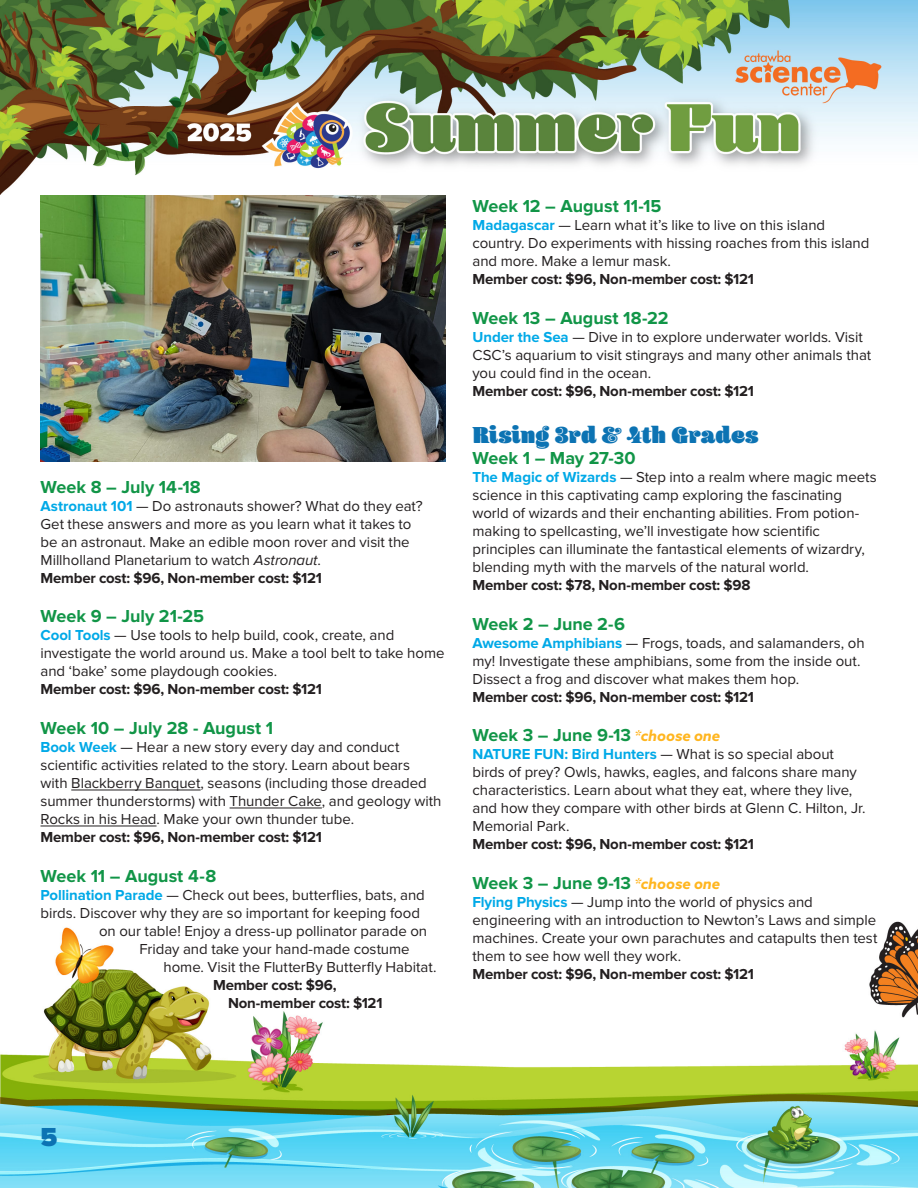
<style>
.page{position:relative;width:918px;height:1188px;background:#fff}
.page>*{position:absolute;margin:0;border:0;box-sizing:border-box;transform-origin:0 0}
.t1{font:900 27px "Proxima Nova";color:#0c73b3}
.t2{font:900 24px "Blenny";letter-spacing:.005em;color:#0c73b3}
.t3{font:700 18px "Proxima Nova";color:#119547}
.t4{font:15px/18px "Proxima Nova";letter-spacing:-.005em;color:#231f20}
.t5{font:700 15px "Proxima Nova";letter-spacing:-.015em;color:#231f20}
.s1{font-weight:700;color:#00a9e7}
.s2{font-style:italic}
.s3{font-family:"Azo Sans";font-style:italic;font-size:15px;color:#ffb620}
</style>
<div class="page">
<img style="left:0;top:0;width:918px;height:200px">
<img style="left:0;top:921px;width:918px;height:267px">
<hr style="left:71px;top:790px;width:130px;height:1px;background:#231f20">
<hr style="left:230px;top:808px;width:92px;height:1px;background:#231f20">
<hr style="left:40px;top:826px;width:117px;height:1px;background:#231f20">
<img style="left:41px;top:196px;width:405px;height:265px">
<p class="t3" style="left:40px;top:476px;width:162px">Week 8 – July 14-18</p>
<p class="t4" style="left:40px;top:497px;width:384px"><span class="s1">Astronaut 101</span> — Do astronauts shower? What do they eat?<br>Get these answers and more as you learn what it takes to be an astronaut. Make an edible moon rover and visit the Millholland Planetarium to watch <span class="s2">Astronaut</span>.</p>
<p class="t5" style="left:40px;top:569px;width:283px">Member cost: $96, Non-member cost: $121</p>
<p class="t3" style="left:40px;top:606px;width:165px">Week 9 – July 21-25</p>
<p class="t4" style="left:40px;top:627px;width:406px"><span class="s1">Cool Tools</span> — Use tools to help build, cook, create, and investigate the world around us. Make a tool belt to take home and ‘bake’ some playdough cookies.</p>
<p class="t5" style="left:40px;top:681px;width:283px">Member cost: $96, Non-member cost: $121</p>
<p class="t3" style="left:40px;top:718px;width:234px">Week 10 – July 28 - August 1</p>
<p class="t4" style="left:40px;top:739px;width:403px"><span class="s1">Book Week</span> — Hear a new story every day and conduct scientific activities related to the story. Learn about bears<br>with Blackberry Banquet, seasons (including those dreaded summer thunderstorms) with Thunder Cake, and geology with Rocks in his Head. Make your own thunder tube.</p>
<p class="t5" style="left:40px;top:828px;width:283px">Member cost: $96, Non-member cost: $121</p>
<p class="t3" style="left:40px;top:865px;width:177px">Week 11 – August 4-8</p>
<p class="t4" style="left:40px;top:886px;width:386px"><span class="s1">Pollination Parade</span> — Check out bees, butterflies, bats, and</p>
<p class="t4" style="left:40px;top:904px;width:381px">birds. Discover why they are so important for keeping food</p>
<p class="t4" style="left:99px;top:922px;width:330px">on our table! Enjoy a dress-up pollinator parade on</p>
<p class="t4" style="left:140px;top:940px;width:272px">Friday and take your hand-made costume</p>
<p class="t4" style="left:164px;top:958px;width:275px">home. Visit the FlutterBy Butterfly Habitat.</p>
<p class="t5" style="left:213px;top:976px;width:125px">Member cost: $96,</p>
<p class="t5" style="left:228px;top:994px;width:156px">Non-member cost: $121</p>
<p class="t3" style="left:472px;top:196px;width:191px">Week 12 – August 11-15</p>
<p class="t4" style="left:472px;top:217px;width:398px"><span class="s1">Madagascar</span> — Learn what it’s like to live on this island country. Do experiments with hissing roaches from this island and more. Make a lemur mask.</p>
<p class="t5" style="left:472px;top:271px;width:283px">Member cost: $96, Non-member cost: $121</p>
<p class="t3" style="left:472px;top:307px;width:197px">Week 13 – August 18-22</p>
<p class="t4" style="left:472px;top:328px;width:400px"><span class="s1">Under the Sea</span> — Dive in to explore underwater worlds. Visit<br>CSC’s aquarium to visit stingrays and many other animals that you could find in the ocean.</p>
<p class="t5" style="left:472px;top:382px;width:283px">Member cost: $96, Non-member cost: $121</p>
<p class="t2" style="left:472px;top:420px;width:288px">Rising 3rd &amp; 4th Grades</p>
<p class="t3" style="left:472px;top:448px;width:165px">Week 1 – May 27-30</p>
<p class="t4" style="left:472px;top:469px;width:406px"><span class="s1">The Magic of Wizards</span> — Step into a realm where magic meets science in this captivating camp exploring the fascinating world of wizards and their enchanting abilities. From potion&shy;making to spellcasting, we’ll investigate how scientific principles can illuminate the fantastical elements of wizardry, blending myth with the marvels of the natural world.</p>
<p class="t5" style="left:472px;top:577px;width:280px">Member cost: $78, Non-member cost: $98</p>
<p class="t3" style="left:472px;top:613px;width:154px">Week 2 – June 2-6</p>
<p class="t4" style="left:472px;top:634px;width:394px"><span class="s1">Awesome Amphibians</span> — Frogs, toads, and salamanders, oh my! Investigate these amphibians, some from the inside out.<br>Dissect a frog and discover what makes them hop.</p>
<p class="t5" style="left:472px;top:688px;width:283px">Member cost: $96, Non-member cost: $121</p>
<p class="t3" style="left:472px;top:725px;width:249px">Week 3 – June 9-13 <span class="s3">*choose one</span></p>
<p class="t4" style="left:472px;top:746px;width:395px"><span class="s1">NATURE FUN: Bird Hunters</span> — What is so special about birds of prey? Owls, hawks, eagles, and falcons share many characteristics. Learn about what they eat, where they live, and how they compare with other birds at Glenn C. Hilton, Jr.<br>Memorial Park.</p>
<p class="t5" style="left:472px;top:836px;width:283px">Member cost: $96, Non-member cost: $121</p>
<p class="t3" style="left:472px;top:873px;width:249px">Week 3 – June 9-13 <span class="s3">*choose one</span></p>
<p class="t4" style="left:472px;top:894px;width:406px"><span class="s1">Flying Physics</span> — Jump into the world of physics and engineering with an introduction to Newton’s Laws and simple machines. Create your own parachutes and catapults then test them to see how well they work.</p>
<p class="t5" style="left:472px;top:965px;width:283px">Member cost: $96, Non-member cost: $121</p>
<p class="t1" style="left:40px;top:1122px;width:18px">5</p>
</div>
